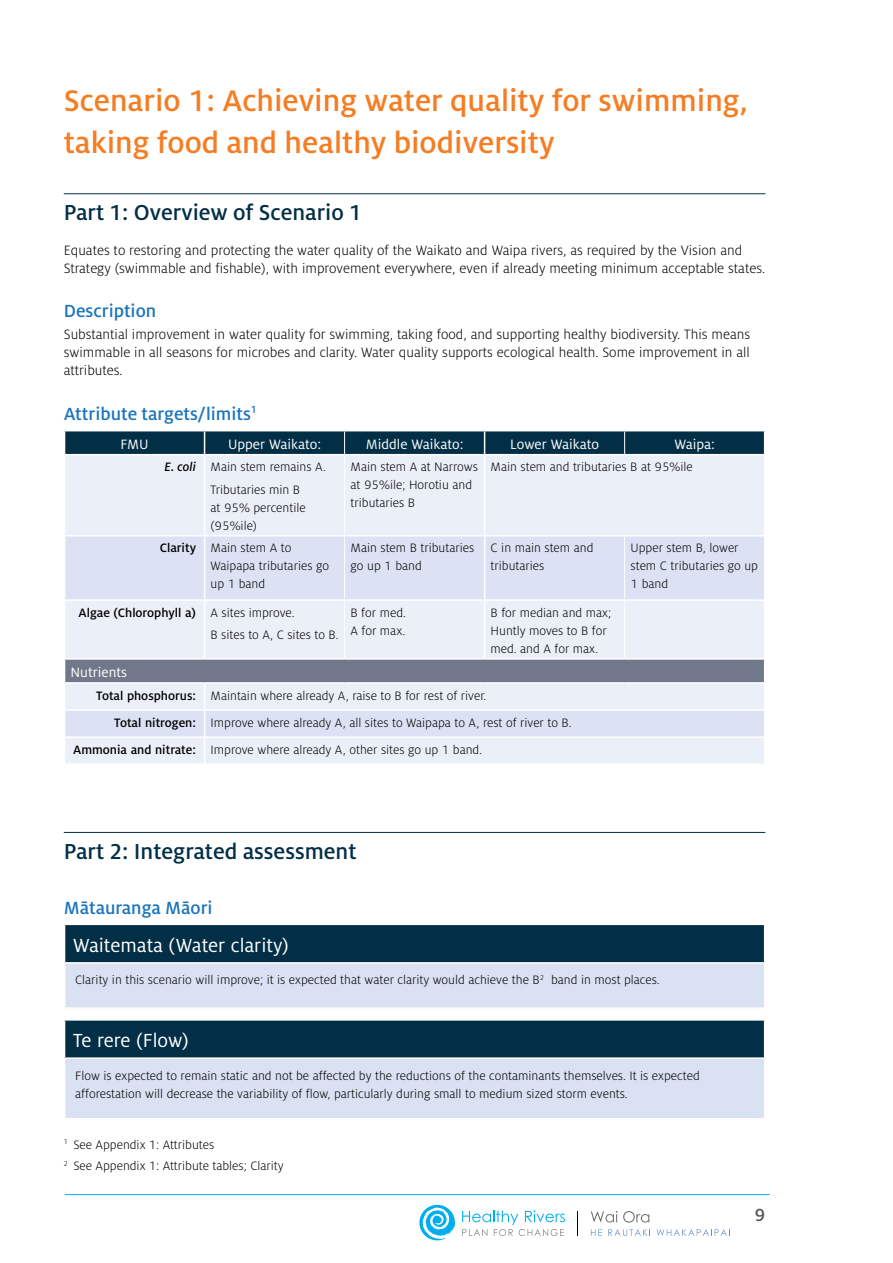
<style>
.page{position:relative;width:893px;height:1263px;background:#fff}
.page>*{position:absolute;margin:0;border:0;box-sizing:border-box;transform-origin:0 0}
.t1{font:500 33px/42px "Milo OT";color:#f57d23}
.t2{font:500 24px "Milo Pro";color:#032f46}
.t3{font:21px "Milo OT";color:#fff}
.t4{font:500 19.5px "Milo Pro";color:#1c75bc}
.t5{font:500 19.5px "Milo Pro";color:#58595b}
.t6{font:300 15px/18px "Milo OT";color:#000}
.t7{font:15px "Milo OT";color:#fff}
.t8{font:15px "Milo Pro";color:#fff}
.t9{font:300 13.5px/18px "Milo OT";color:#000}
.t10{font:300 13.5px/21.5px "Milo Pro";color:#000}
.s1{font-family:"Milo Pro";font-weight:500;font-style:italic}
.s2{font-weight:500}
</style>
<div class="page">
<svg style="left:462px;top:1210px;width:103px;height:26px"></svg>
<svg style="left:419px;top:1205px;width:36px;height:35px"></svg>
<svg style="left:591px;top:1211px;width:26px;height:11px"></svg>
<svg style="left:591px;top:1229px;width:11px;height:7px"></svg>
<svg style="left:608px;top:1229px;width:122px;height:7px"></svg>
<svg style="left:623px;top:1211px;width:26px;height:11px"></svg>
<hr style="left:65px;top:1194px;width:705px;height:1px;background:#00aeef">
<hr style="left:64px;top:193px;width:701px;height:1px;background:#032f46">
<hr style="left:64px;top:832px;width:701px;height:1px;background:#032f46">
<div style="left:65px;top:455px;width:699px;height:308px;background:#ebeff8"></div>
<svg style="left:65px;top:536px;width:699px;height:200px;background:#e3e8f5"></svg>
<div style="left:65px;top:659px;width:700px;height:24px;background:#707889"></div>
<hr style="left:204px;top:455px;width:1px;height:80px;background:#fff">
<hr style="left:484px;top:455px;width:1px;height:80px;background:#fff">
<hr style="left:64px;top:535px;width:141px;height:1px;background:#fff">
<hr style="left:205px;top:535px;width:140px;height:1px;background:#fff">
<hr style="left:204px;top:536px;width:1px;height:63px;background:#fff">
<hr style="left:345px;top:535px;width:140px;height:1px;background:#fff">
<hr style="left:485px;top:535px;width:140px;height:1px;background:#fff">
<hr style="left:484px;top:536px;width:1px;height:63px;background:#fff">
<hr style="left:625px;top:535px;width:140px;height:1px;background:#fff">
<hr style="left:64px;top:599px;width:141px;height:2px;background:#fff">
<hr style="left:205px;top:599px;width:140px;height:2px;background:#fff">
<hr style="left:204px;top:601px;width:1px;height:57px;background:#fff">
<hr style="left:345px;top:599px;width:140px;height:2px;background:#fff">
<hr style="left:485px;top:599px;width:140px;height:2px;background:#fff">
<hr style="left:484px;top:601px;width:1px;height:57px;background:#fff">
<hr style="left:625px;top:599px;width:140px;height:2px;background:#fff">
<hr style="left:64px;top:658px;width:141px;height:2px;background:#fff">
<hr style="left:205px;top:658px;width:140px;height:2px;background:#fff">
<hr style="left:345px;top:658px;width:140px;height:2px;background:#fff">
<hr style="left:485px;top:658px;width:140px;height:2px;background:#fff">
<hr style="left:625px;top:658px;width:140px;height:2px;background:#fff">
<hr style="left:64px;top:682px;width:141px;height:2px;background:#fff">
<hr style="left:205px;top:682px;width:140px;height:2px;background:#fff">
<hr style="left:345px;top:682px;width:140px;height:2px;background:#fff">
<hr style="left:485px;top:682px;width:140px;height:2px;background:#fff">
<hr style="left:625px;top:682px;width:140px;height:2px;background:#fff">
<hr style="left:64px;top:709px;width:141px;height:2px;background:#fff">
<hr style="left:205px;top:709px;width:140px;height:2px;background:#fff">
<hr style="left:345px;top:709px;width:140px;height:2px;background:#fff">
<hr style="left:485px;top:709px;width:140px;height:2px;background:#fff">
<hr style="left:625px;top:709px;width:140px;height:2px;background:#fff">
<hr style="left:64px;top:736px;width:141px;height:2px;background:#fff">
<hr style="left:205px;top:736px;width:140px;height:2px;background:#fff">
<svg style="left:204px;top:684px;width:1px;height:79px"></svg>
<hr style="left:345px;top:736px;width:140px;height:2px;background:#fff">
<hr style="left:485px;top:736px;width:140px;height:2px;background:#fff">
<hr style="left:625px;top:736px;width:140px;height:2px;background:#fff">
<svg style="left:764px;top:660px;width:1px;height:23px"></svg>
<svg style="left:64px;top:431px;width:701px;height:24px;background:#153e53"></svg>
<hr style="left:344px;top:455px;width:1px;height:80px;background:#fff">
<hr style="left:344px;top:536px;width:1px;height:63px;background:#fff">
<hr style="left:624px;top:536px;width:1px;height:63px;background:#fff">
<hr style="left:344px;top:601px;width:1px;height:57px;background:#fff">
<hr style="left:624px;top:601px;width:1px;height:57px;background:#fff">
<div style="left:65px;top:924px;width:700px;height:39px;background:#032f46"></div>
<div style="left:65px;top:963px;width:700px;height:45px;background:#dae1f2"></div>
<hr style="left:64px;top:923px;width:701px;height:2px;background:#fff">
<hr style="left:764px;top:925px;width:1px;height:37px;background:#fff">
<hr style="left:764px;top:963px;width:1px;height:44px;background:#fff">
<hr style="left:64px;top:962px;width:701px;height:1px;background:#fff">
<hr style="left:64px;top:1007px;width:701px;height:2px;background:#fff">
<div style="left:65px;top:1020px;width:700px;height:38px;background:#032f46"></div>
<div style="left:65px;top:1058px;width:700px;height:61px;background:#dae1f2"></div>
<hr style="left:64px;top:1057px;width:700px;height:2px;background:#fff">
<hr style="left:64px;top:1118px;width:701px;height:1px;background:#fff">
<hr style="left:64px;top:1019px;width:701px;height:2px;background:#fff">
<hr style="left:764px;top:1021px;width:1px;height:37px;background:#fff">
<hr style="left:764px;top:1058px;width:1px;height:60px;background:#fff">
<h1 class="t1" style="left:64px;top:80px;width:686px">Scenario 1: Achieving water quality for swimming, taking food and healthy biodiversity</h1>
<h2 class="t2" style="left:64px;top:199px;width:300px">Part 1: Overview of Scenario 1</h2>
<p class="t6" style="left:64px;top:241px;width:703px">Equates to restoring and protecting the water quality of the Waikato and Waipa rivers, as required by the Vision and<br>Strategy (swimmable and fishable), with improvement everywhere, even if already meeting minimum acceptable states.</p>
<h3 class="t4" style="left:64px;top:300px;width:94px">Description</h3>
<p class="t6" style="left:64px;top:326px;width:688px;text-align:justify">Substantial improvement in water quality for swimming, taking food, and supporting healthy biodiversity. This means swimmable in all seasons for microbes and clarity. Water quality supports ecological health. Some improvement in all attributes.</p>
<h3 class="t4" style="left:64px;top:403px;width:195px">Attribute targets/limits<sup>1</sup></h3>
<p class="t8" style="left:121px;top:436px;width:30px">FMU</p>
<p class="t8" style="left:228px;top:436px;width:94px">Upper Waikato:</p>
<p class="t7" style="left:366px;top:436px;width:99px">Middle Waikato:</p>
<p class="t7" style="left:510px;top:436px;width:90px">Lower Waikato</p>
<p class="t7" style="left:674px;top:436px;width:42px">Waipa:</p>
<p class="t9" style="left:211px;top:456px;width:117px;line-height:22.2px;text-indent:-46px"><span class="s1">E. coli</span> Main stem remains A.<br>Tributaries min B</p>
<p class="t9" style="left:211px;top:499px;width:97px">at 95% percentile (95%ile)</p>
<p class="t9" style="left:351px;top:458px;width:129px">Main stem A at Narrows at 95%ile; Horotiu and tributaries B</p>
<p class="t9" style="left:491px;top:458px;width:204px">Main stem and tributaries B at 95%ile</p>
<p class="t9" style="left:211px;top:539px;width:120px;text-indent:-51px"><span class="s2">Clarity</span> Main stem A to<br>Waipapa tributaries go up 1 band</p>
<p class="t9" style="left:351px;top:539px;width:125px">Main stem B tributaries go up 1 band</p>
<p class="t9" style="left:491px;top:539px;width:104px">C in main stem and tributaries</p>
<p class="t9" style="left:631px;top:539px;width:129px">Upper stem B, lower stem C tributaries go up<br>1 band</p>
<p class="t9" style="left:210px;top:602px;width:130px;line-height:22.2px;text-indent:-132px"><span class="s2">Algae (Chlorophyll a)</span> A sites improve.<br>B sites to A, C sites to B.</p>
<p class="t9" style="left:351px;top:604px;width:57px">B for med.<br>A for max.</p>
<p class="t9" style="left:491px;top:604px;width:122px">B for median and max;<br>Huntly moves to B for med. and A for max.</p>
<p class="t7" style="left:71px;top:664px;width:58px">Nutrients</p>
<p class="t9" style="left:96px;top:687px;width:392px"><span class="s2">Total phosphorus:</span> Maintain where already A, raise to B for rest of river.</p>
<p class="t9" style="left:114px;top:714px;width:459px"><span class="s2">Total nitrogen:</span> Improve where already A, all sites to Waipapa to A, rest of river to B.</p>
<p class="t9" style="left:73px;top:741px;width:410px"><span class="s2">Ammonia and nitrate:</span> Improve where already A, other sites go up 1 band.</p>
<h2 class="t2" style="left:64px;top:838px;width:294px">Part 2: Integrated assessment</h2>
<h3 class="t4" style="left:64px;top:897px;width:150px">Mātauranga Māori</h3>
<h3 class="t3" style="left:73px;top:934px;width:217px">Waitemata (Water clarity)</h3>
<p class="t9" style="left:75px;top:971px;width:586px">Clarity in this scenario will improve; it is expected that water clarity would achieve the B<sup>2</sup> band in most places.</p>
<h3 class="t3" style="left:73px;top:1029px;width:117px">Te rere (Flow)</h3>
<p class="t9" style="left:75px;top:1066px;width:626px">Flow is expected to remain static and not be affected by the reductions of the contaminants themselves. It is expected afforestation will decrease the variability of flow, particularly during small to medium sized storm events.</p>
<p class="t10" style="left:64px;top:1134px;width:221px"><sup>1</sup> See Appendix 1: Attributes<br><sup>2</sup> See Appendix 1: Attribute tables; Clarity</p>
<h3 class="t5" style="left:755px;top:1204px;width:12px">9</h3>
</div>
